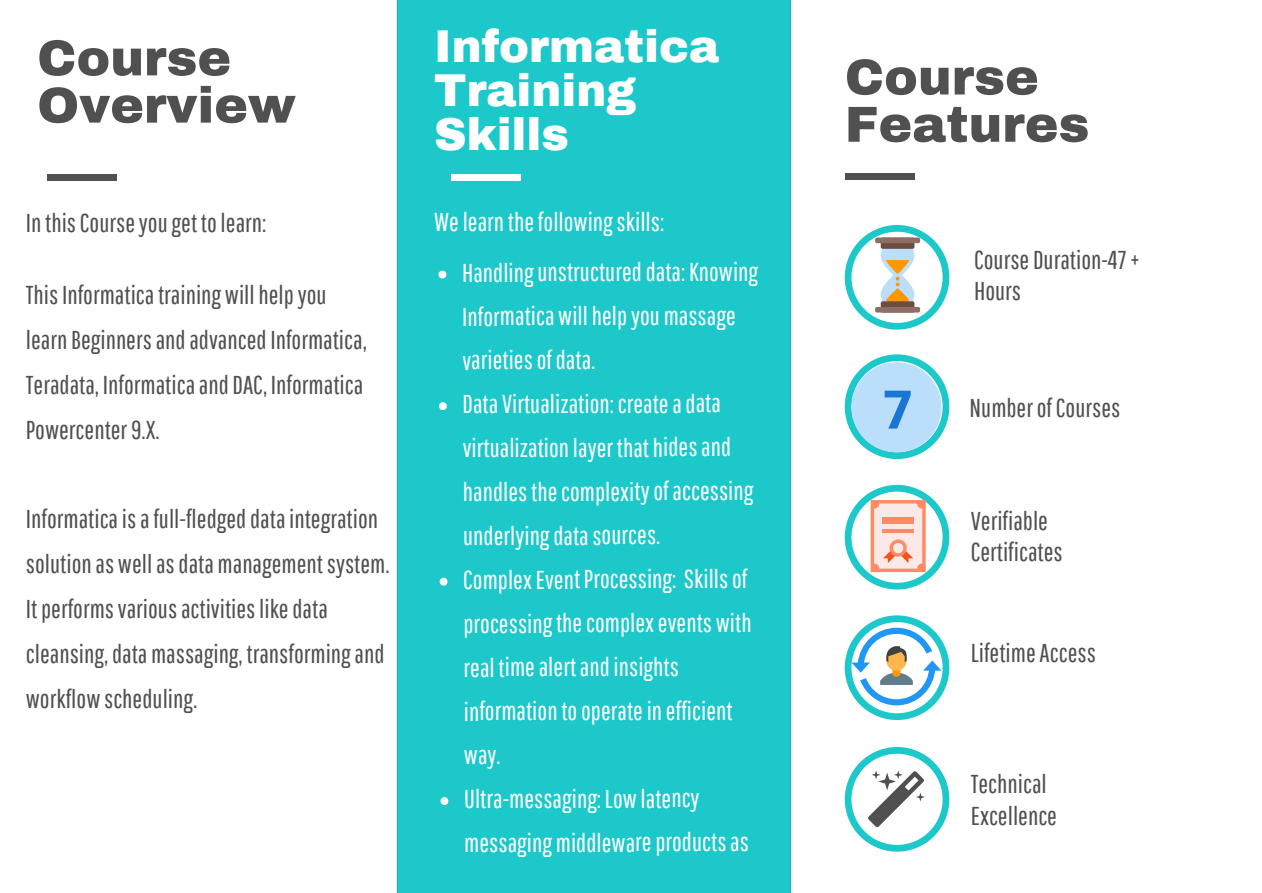
<style>
.page{position:relative;width:1262px;height:893px;background:#fff}
.page>*{position:absolute;margin:0;border:0;box-sizing:border-box;transform-origin:0 0}
.t1{font:900 50.55px/47.2px "Archivo";color:#505050}
.t2{font:900 45px/43.8px "Archivo";color:#fff}
.t3{font:25.8px/45px "Pathway Gothic One";color:#505050}
.t4{font:25.8px/43.8px "Pathway Gothic One";letter-spacing:-.005em;color:#fff}
</style>
<div class="page">
<div style="left:397px;top:0;width:393px;height:892px;background:#1cc8ca"></div>
<hr style="left:790px;top:0;width:2px;height:892px;background:#2e2e2e;opacity:.1">
<hr style="left:396px;top:0;width:1px;height:892px;background:#e9e9e9">
<div style="left:47px;top:174px;width:70px;height:7px;background:#505050"></div>
<div style="left:451px;top:174px;width:70px;height:7px;background:#fff"></div>
<svg style="left:438px;top:270px;width:8px;height:8px"></svg>
<svg style="left:439px;top:402px;width:8px;height:8px"></svg>
<svg style="left:439px;top:577px;width:8px;height:8px"></svg>
<svg style="left:440px;top:797px;width:8px;height:7px"></svg>
<div style="left:844px;top:173px;width:70px;height:7px;background:#505050"></div>
<svg style="left:844px;top:747px;width:105px;height:104px"></svg>
<svg style="left:844px;top:225px;width:105px;height:104px"></svg>
<div style="left:880px;top:301px;width:34px;height:11px;background:#6d4c41;border-radius:2px"></div>
<div style="left:880px;top:237px;width:34px;height:12px;background:#6d4c41;border-radius:2px"></div>
<div style="left:875px;top:307px;width:45px;height:5px;background:#8d6e63;border-radius:2px"></div>
<div style="left:875px;top:237px;width:45px;height:6px;background:#8d6e63;border-radius:2px"></div>
<svg style="left:844px;top:485px;width:105px;height:104px"></svg>
<svg style="left:844px;top:615px;width:105px;height:105px"></svg>
<svg style="left:844px;top:354px;width:105px;height:105px"></svg>
<h1 class="t1" style="left:37px;top:34px;width:260px">Course<br>Overview</h1>
<h2 class="t2" style="left:434px;top:24px;width:286px">Informatica<br>Training<br>Skills</h2>
<p class="t3" style="left:26px;top:199px;width:242px">In this Course you get to learn:</p>
<p class="t4" style="left:434px;top:199px;width:232px">We learn the following skills:</p>
<h1 class="t1" style="left:844px;top:53px;width:246px">Course<br>Features</h1>
<p class="t3" style="left:26px;top:271px;width:342px">This Informatica training will help you learn Beginners and advanced Informatica, Teradata, Informatica and DAC, Informatica Powercenter 9.X.</p>
<p class="t3" style="left:26px;top:495px;width:365px">Informatica is a full-fledged data integration solution as well as data management system.<br>It performs various activities like data cleansing, data massaging, transforming and workflow scheduling.</p>
<p class="t4" style="left:462px;top:249px;width:298px">Handling unstructured data: Knowing<br>Informatica will help you massage varieties of data.<br>Data Virtualization: create a data virtualization layer that hides and handles the complexity of accessing underlying data sources.<br>Complex Event Processing: Skills of processing the complex events with real time alert and insights information to operate in efficient way.<br>Ultra-messaging: Low latency messaging middleware products as</p>
<p class="t3" style="left:974px;top:243px;width:167px;line-height:31.5px">Course Duration-47 +<br>Hours</p>
<p class="t3" style="left:969px;top:385px;width:152px">Number of Courses</p>
<p class="t3" style="left:970px;top:504px;width:94px;line-height:31.5px">Verifiable<br>Certificates</p>
<p class="t3" style="left:970px;top:629px;width:127px">Lifetime Access</p>
<p class="t3" style="left:970px;top:767px;width:88px;line-height:31.5px">Technical<br>Excellence</p>
</div>
